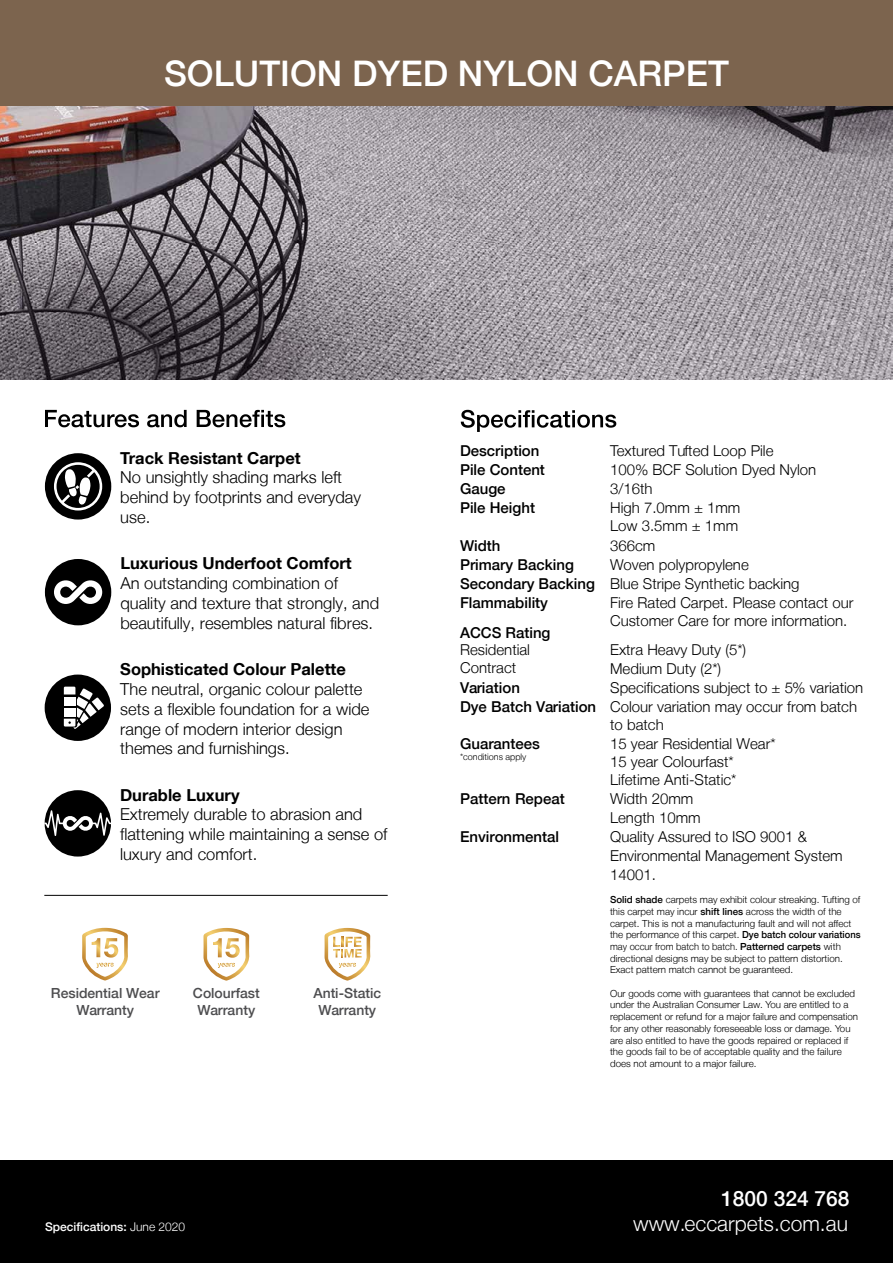
<style>
.page{position:relative;width:893px;height:1263px;background:#fff}
.page>*{position:absolute;margin:0;border:0;box-sizing:border-box;transform-origin:0 0}
.t1{font:500 35.25px "Helvetica Neue LT";color:#fff}
.t2{font:300 21px "Helvetica Neue LT";color:#fff}
.t3{font:500 21px "Helvetica Neue LT";color:#fff}
.t4{font:300 16.5px/19.8px "Helvetica Neue LT";color:#000}
.t5{font:700 16.5px "Helvetica Neue LT";color:#000}
.t6{font:300 15px/18.8px "Helvetica Neue LT";color:#000}
.t7{font:500 15px/18.9px "Helvetica Neue LT";color:#000}
.t8{font:500 13.95px/16.6px "Helvetica Neue LT";color:#4d4d4f;text-align:center}
.t9{font:500 12px "Helvetica Neue LT";color:#fff}
.t10{font:300 9.75px/11.7px "Helvetica Neue LT";color:#000}
.t11{font:300 9px "Helvetica Neue LT";color:#000}
.s1{font-weight:300}
.s2{font-weight:500}
</style>
<div class="page">
<div style="left:0;top:1160px;width:893px;height:103px;background:#000"></div>
<div style="left:0;top:0;width:893px;height:106px;background:#7c644e"></div>
<img style="left:0;top:106px;width:892px;height:274px">
<svg style="left:45px;top:410px;width:240px;height:17px"></svg>
<svg style="left:461px;top:410px;width:155px;height:22px"></svg>
<svg style="left:82px;top:928px;width:46px;height:52px"></svg>
<svg style="left:203px;top:928px;width:47px;height:53px"></svg>
<svg style="left:324px;top:928px;width:47px;height:53px"></svg>
<div style="left:45px;top:559px;width:66px;height:66px;background:#000;border-radius:50%"></div>
<svg style="left:54px;top:580px;width:48px;height:24px"></svg>
<div style="left:45px;top:453px;width:66px;height:67px;background:#000;border-radius:50%"></div>
<svg style="left:54px;top:462px;width:48px;height:48px"></svg>
<div style="left:45px;top:790px;width:66px;height:66px;background:#000;border-radius:50%"></div>
<svg style="left:44px;top:810px;width:67px;height:26px"></svg>
<div style="left:45px;top:674px;width:66px;height:67px;background:#000;border-radius:50%"></div>
<svg style="left:64px;top:687px;width:40px;height:42px"></svg>
<hr style="left:44px;top:895px;width:344px;height:1px;background:#000">
<h1 class="t1" style="left:164px;top:53px;width:566px">SOLUTION DYED NYLON CARPET</h1>
<h3 class="t5" style="left:120px;top:447px;width:182px">Track Resistant Carpet</h3>
<h3 class="t4" style="left:120px;top:467px;width:242px">No unsightly shading marks left behind by footprints and everyday use.</h3>
<h3 class="t5" style="left:120px;top:553px;width:233px">Luxurious Underfoot Comfort</h3>
<h3 class="t4" style="left:120px;top:573px;width:260px">An outstanding combination of quality and texture that strongly, and beautifully, resembles natural fibres.</h3>
<h3 class="t5" style="left:120px;top:659px;width:227px">Sophisticated Colour Palette</h3>
<h3 class="t4" style="left:120px;top:679px;width:251px">The neutral, organic colour palette sets a flexible foundation for a wide range of modern interior design themes and furnishings.</h3>
<h3 class="t5" style="left:120px;top:784px;width:121px">Durable Luxury</h3>
<h3 class="t4" style="left:120px;top:804px;width:269px">Extremely durable to abrasion and flattening while maintaining a sense of luxury and comfort.</h3>
<h3 class="t8" style="left:51px;top:984px;width:110px">Residential Wear<br>Warranty</h3>
<h3 class="t8" style="left:193px;top:984px;width:68px">Colourfast<br>Warranty</h3>
<h3 class="t8" style="left:313px;top:984px;width:69px">Anti-Static<br>Warranty</h3>
<p class="t9" style="left:45px;top:1219px;width:142px">Specifications: <span class="s1">June 2020</span></p>
<h3 class="t7" style="left:460px;top:441px;width:86px">Description<br>Pile Content<br>Gauge<br>Pile Height</h3>
<h3 class="t7" style="left:460px;top:536px;width:137px">Width<br>Primary Backing<br>Secondary Backing<br>Flammability</h3>
<h3 class="t7" style="left:460px;top:623px;width:92px">ACCS Rating</h3>
<h3 class="t6" style="left:460px;top:640px;width:71px;line-height:18px">Residential<br>Contract</h3>
<h3 class="t7" style="left:460px;top:678px;width:138px">Variation<br>Dye Batch Variation</h3>
<h3 class="t7" style="left:460px;top:734px;width:82px">Guarantees</h3>
<p class="t11" style="left:460px;top:751px;width:68px">*conditions apply</p>
<h3 class="t7" style="left:460px;top:789px;width:106px">Pattern Repeat</h3>
<h3 class="t6" style="left:610px;top:441px;width:208px">Textured Tufted Loop Pile<br>100% BCF Solution Dyed Nylon<br>3/16th<br>High 7.0mm ± 1mm<br>Low 3.5mm ± 1mm</h3>
<h3 class="t6" style="left:610px;top:536px;width:245px">366cm<br>Woven polypropylene<br>Blue Stripe Synthetic backing<br>Fire Rated Carpet. Please contact our<br>Customer Care for more information.</h3>
<h3 class="t6" style="left:610px;top:640px;width:138px">Extra Heavy Duty (5*)</h3>
<h3 class="t6" style="left:610px;top:659px;width:113px">Medium Duty (2*)</h3>
<h3 class="t6" style="left:610px;top:677px;width:255px">Specifications subject to ± 5% variation</h3>
<h3 class="t6" style="left:610px;top:697px;width:249px">Colour variation may occur from batch to batch<br>15 year Residential Wear*<br>15 year Colourfast*<br>Lifetime Anti-Static*</h3>
<h3 class="t6" style="left:610px;top:808px;width:92px">Length 10mm</h3>
<h3 class="t6" style="left:610px;top:789px;width:85px">Width 20mm</h3>
<h3 class="t7" style="left:460px;top:827px;width:100px">Environmental</h3>
<h3 class="t6" style="left:610px;top:827px;width:234px">Quality Assured to ISO 9001 &amp;<br>Environmental Management System<br>14001.</h3>
<p class="t10" style="left:610px;top:894px;width:252px"><span class="s2">Solid shade</span> carpets may exhibit colour streaking. Tufting of this carpet may incur <span class="s2">shift lines</span> across the width of the carpet. This is not a manufacturing fault and will not affect the performance of this carpet. <span class="s2">Dye batch colour variations </span>may occur from batch to batch. <span class="s2">Patterned carpets</span> with directional designs may be subject to pattern distortion.<br>Exact pattern match cannot be guaranteed.</p>
<p class="t10" style="left:610px;top:987px;width:250px">Our goods come with guarantees that cannot be excluded under the Australian Consumer Law. You are entitled to a replacement or refund for a major failure and compensation for any other reasonably foreseeable loss or damage. You are also entitled to have the goods repaired or replaced if the goods fail to be of acceptable quality and the failure does not amount to a major failure.</p>
<h2 class="t3" style="left:721px;top:1186px;width:130px">1800 324 768</h2>
<h2 class="t2" style="left:633px;top:1211px;width:216px">www.eccarpets.com.au</h2>
</div>
